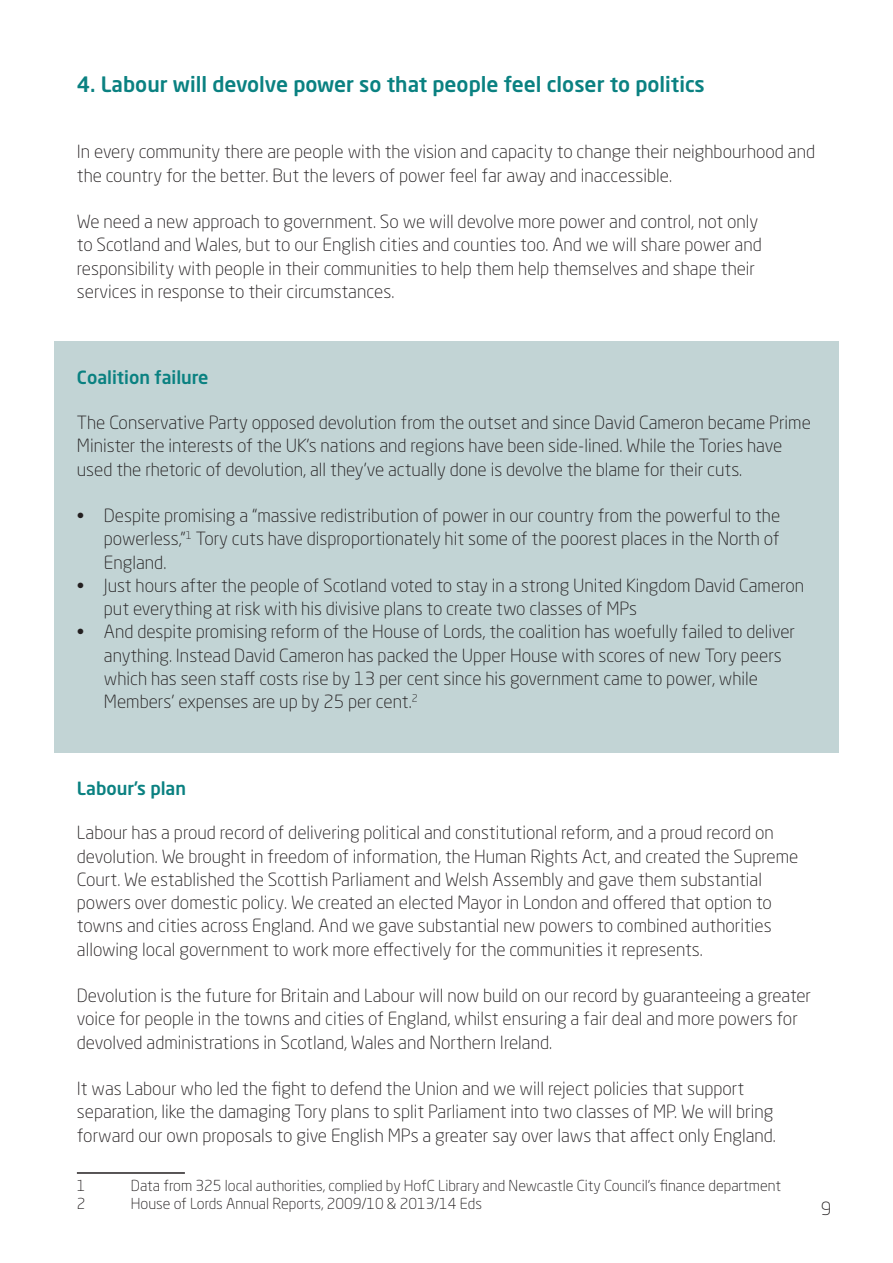
<style>
.page{position:relative;width:893px;height:1263px;background:#fff}
.page>*{position:absolute;margin:0;border:0;box-sizing:border-box;transform-origin:0 0}
.t1{font:500 21px "Neo Sans Std";color:#0a8181}
.t2{font:300 18px/23.2px "Neo Sans Std";color:#231f20}
.t3{font:500 18px "Neo Sans Std";color:#0a8181}
.t4{font:300 15px "Neo Sans Std";color:#231f20}
</style>
<div class="page">
<div style="left:54px;top:342px;width:784px;height:411px;background:#c2d4d5"></div>
<hr style="left:77px;top:1172px;width:108px;height:2px;background:#231f20">
<p class="t1" style="left:77px;top:71px;width:629px">4. Labour will devolve power so that people feel closer to politics</p>
<p class="t2" style="left:77px;top:140px;width:740px">In every community there are people with the vision and capacity to change their neighbourhood and the country for the better. But the levers of power feel far away and inaccessible.</p>
<p class="t2" style="left:77px;top:210px;width:686px">We need a new approach to government. So we will devolve more power and control, not only to Scotland and Wales, but to our English cities and counties too. And we will share power and responsibility with people in their communities to help them help themselves and shape their services in response to their circumstances.</p>
<p class="t3" style="left:77px;top:366px;width:133px">Coalition failure</p>
<p class="t2" style="left:77px;top:411px;width:735px">The Conservative Party opposed devolution from the outset and since David Cameron became Prime<br>Minister the interests of the UK’s nations and regions have been side-lined. While the Tories have used the rhetoric of devolution, all they’ve actually done is devolve the blame for their cuts.</p>
<p class="t2" style="left:104px;top:504px;width:678px;text-align:justify;text-indent:-27px">• Despite promising a “massive redistribution of power in our country from the powerful to the powerless,”<sup>1</sup> Tory cuts have disproportionately hit some of the poorest places in the North of England.</p>
<p class="t2" style="left:104px;top:574px;width:702px;text-indent:-27px">• Just hours after the people of Scotland voted to stay in a strong United Kingdom David Cameron put everything at risk with his divisive plans to create two classes of MPs</p>
<p class="t2" style="left:104px;top:620px;width:693px;text-indent:-27px">• And despite promising reform of the House of Lords, the coalition has woefully failed to deliver anything. Instead David Cameron has packed the Upper House with scores of new Tory peers which has seen staff costs rise by 13 per cent since his government came to power, while Members’ expenses are up by 25 per cent.<sup>2</sup></p>
<p class="t3" style="left:77px;top:776px;width:111px">Labour’s plan</p>
<p class="t2" style="left:77px;top:821px;width:723px">Labour has a proud record of delivering political and constitutional reform, and a proud record on devolution. We brought in freedom of information, the Human Rights Act, and created the Supreme Court. We established the Scottish Parliament and Welsh Assembly and gave them substantial powers over domestic policy. We created an elected Mayor in London and offered that option to towns and cities across England. And we gave substantial new powers to combined authorities allowing local government to work more effectively for the communities it represents.</p>
<p class="t2" style="left:77px;top:984px;width:736px">Devolution is the future for Britain and Labour will now build on our record by guaranteeing a greater voice for people in the towns and cities of England, whilst ensuring a fair deal and more powers for devolved administrations in Scotland, Wales and Northern Ireland.</p>
<p class="t2" style="left:77px;top:1077px;width:701px">It was Labour who led the fight to defend the Union and we will reject policies that support separation, like the damaging Tory plans to split Parliament into two classes of MP. We will bring forward our own proposals to give English MPs a greater say over laws that affect only England.</p>
<p class="t4" style="left:77px;top:1176px;width:10px">1</p>
<p class="t4" style="left:131px;top:1176px;width:652px">Data from 325 local authorities, complied by HofC Library and Newcastle City Council’s finance department</p>
<p class="t4" style="left:77px;top:1194px;width:10px">2</p>
<p class="t4" style="left:131px;top:1194px;width:353px">House of Lords Annual Reports, 2009/10 &amp; 2013/14 Eds</p>
<p class="t2" style="left:821px;top:1197px;width:12px">9</p>
</div>
